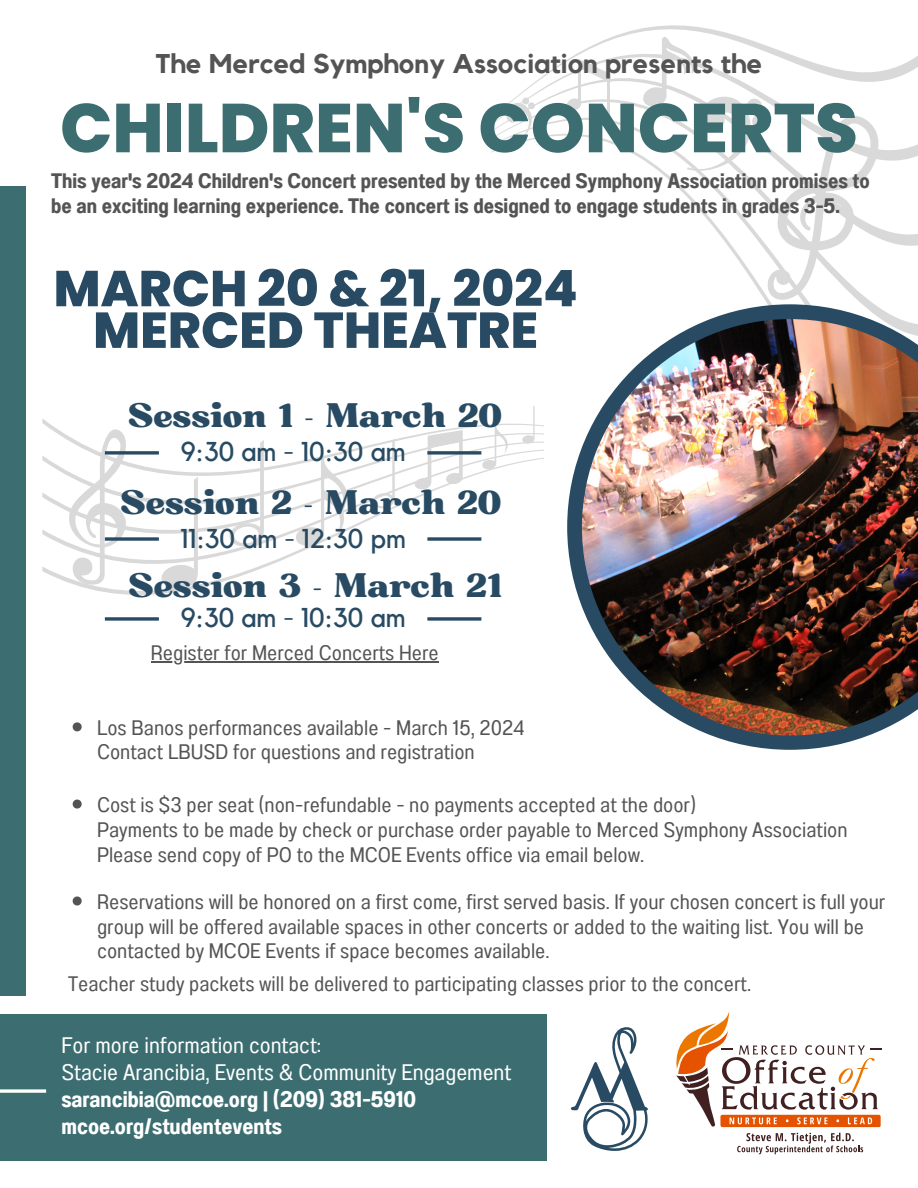
<style>
.page{position:relative;width:918px;height:1188px;background:#fff}
.page>*{position:absolute;margin:0;border:0;box-sizing:border-box;transform-origin:0 0}
.t1{font:800 69px "Poppins";color:#3c6e71}
.t2{font:800 50.4px "Poppins";color:#284b63}
.t3{font:32.85px "Bugaki";color:#284b63}
.t4{font:27.15px "Kollektif";color:#284b63}
.t5{font:700 27px "Kollektif";color:#545454}
.t6{font:22.5px "Anantason Wd 75";color:#fff}
.t7{font:22.5px "Anantason Bold Wd 75";color:#fff}
.t8{font:21px/24.8px "Anantason Wd 75";color:#545454}
.t9{font:21px/24.8px "Anantason Bold Wd 75";color:#545454}
</style>
<div class="page">
<div style="left:0;top:1014px;width:547px;height:146px;background:#3c6e71"></div>
<svg style="left:491px;top:25px;width:427px;height:275px"></svg>
<hr style="left:578px;top:64px;width:3px;height:40px;background:#d9d9d9">
<hr style="left:607px;top:81px;width:3px;height:35px;background:#d9d9d9">
<svg style="left:0;top:1089px;width:46px;height:4px"></svg>
<svg style="left:567px;top:304px;width:332px;height:446px"></svg>
<img style="left:582px;top:319px;width:336px;height:417px">
<svg style="left:571px;top:1027px;width:77px;height:124px"></svg>
<svg style="left:676px;top:1012px;width:205px;height:115px"></svg>
<svg style="left:737px;top:1133px;width:126px;height:21px"></svg>
<hr style="left:151px;top:661px;width:288px;height:1px;background:#545454">
<svg style="left:73px;top:722px;width:9px;height:9px"></svg>
<svg style="left:73px;top:800px;width:9px;height:9px"></svg>
<svg style="left:73px;top:897px;width:9px;height:9px"></svg>
<div style="left:0;top:186px;width:26px;height:810px;background:#3c6e71"></div>
<svg style="left:42px;top:406px;width:502px;height:36px"></svg>
<svg style="left:72px;top:442px;width:472px;height:8px"></svg>
<svg style="left:42px;top:450px;width:502px;height:8px"></svg>
<svg style="left:42px;top:458px;width:502px;height:137px"></svg>
<svg style="left:427px;top:451px;width:54px;height:4px"></svg>
<svg style="left:427px;top:537px;width:54px;height:4px"></svg>
<svg style="left:105px;top:537px;width:54px;height:4px"></svg>
<svg style="left:105px;top:451px;width:54px;height:4px"></svg>
<svg style="left:427px;top:617px;width:54px;height:4px"></svg>
<svg style="left:105px;top:617px;width:54px;height:4px"></svg>
<p class="t5" style="left:155px;top:51px;width:609px">The Merced Symphony Association presents the</p>
<p class="t1" style="left:60px;top:80px;width:799px">CHILDREN'S CONCERTS</p>
<p class="t9" style="left:51px;top:169px;width:820px">This year's 2024 Children's Concert presented by the Merced Symphony Association promises to be an exciting learning experience. The concert is designed to engage students in grades 3-5.</p>
<p class="t2" style="left:54px;top:253px;width:526px">MARCH 20 &amp; 21, 2024</p>
<p class="t2" style="left:93px;top:295px;width:446px">MERCED THEATRE</p>
<p class="t3" style="left:128px;top:395px;width:376px">Session 1 - March 20</p>
<p class="t4" style="left:181px;top:439px;width:226px">9:30 am - 10:30 am</p>
<p class="t3" style="left:120px;top:482px;width:383px">Session 2 - March 20</p>
<p class="t4" style="left:180px;top:526px;width:227px">11:30 am - 12:30 pm</p>
<p class="t3" style="left:128px;top:565px;width:375px">Session 3 - March 21</p>
<p class="t4" style="left:181px;top:605px;width:226px">9:30 am - 10:30 am</p>
<p class="t8" style="left:151px;top:640px;width:289px">Register for Merced Concerts Here</p>
<p class="t8" style="left:97px;top:715px;width:428px">Los Banos performances available - March 15, 2024</p>
<p class="t8" style="left:97px;top:739px;width:379px">Contact LBUSD for questions and registration</p>
<p class="t8" style="left:97px;top:792px;width:600px">Cost is $3 per seat (non-refundable - no payments accepted at the door)</p>
<p class="t8" style="left:97px;top:817px;width:752px">Payments to be made by check or purchase order payable to Merced Symphony Association</p>
<p class="t8" style="left:97px;top:842px;width:549px">Please send copy of PO to the MCOE Events office via email below.</p>
<p class="t8" style="left:97px;top:889px;width:790px">Reservations will be honored on a first come, first served basis. If your chosen concert is full your group will be offered available spaces in other concerts or added to the waiting list. You will be contacted by MCOE Events if space becomes available.</p>
<p class="t8" style="left:68px;top:972px;width:684px">Teacher study packets will be delivered to participating classes prior to the concert.</p>
<p class="t6" style="left:61px;top:1032px;width:261px">For more information contact:</p>
<p class="t6" style="left:61px;top:1059px;width:452px">Stacie Arancibia, Events &amp; Community Engagement</p>
<p class="t7" style="left:61px;top:1086px;width:356px">sarancibia@mcoe.org | (209) 381-5910</p>
<p class="t7" style="left:61px;top:1113px;width:222px">mcoe.org/studentevents</p>
</div>
